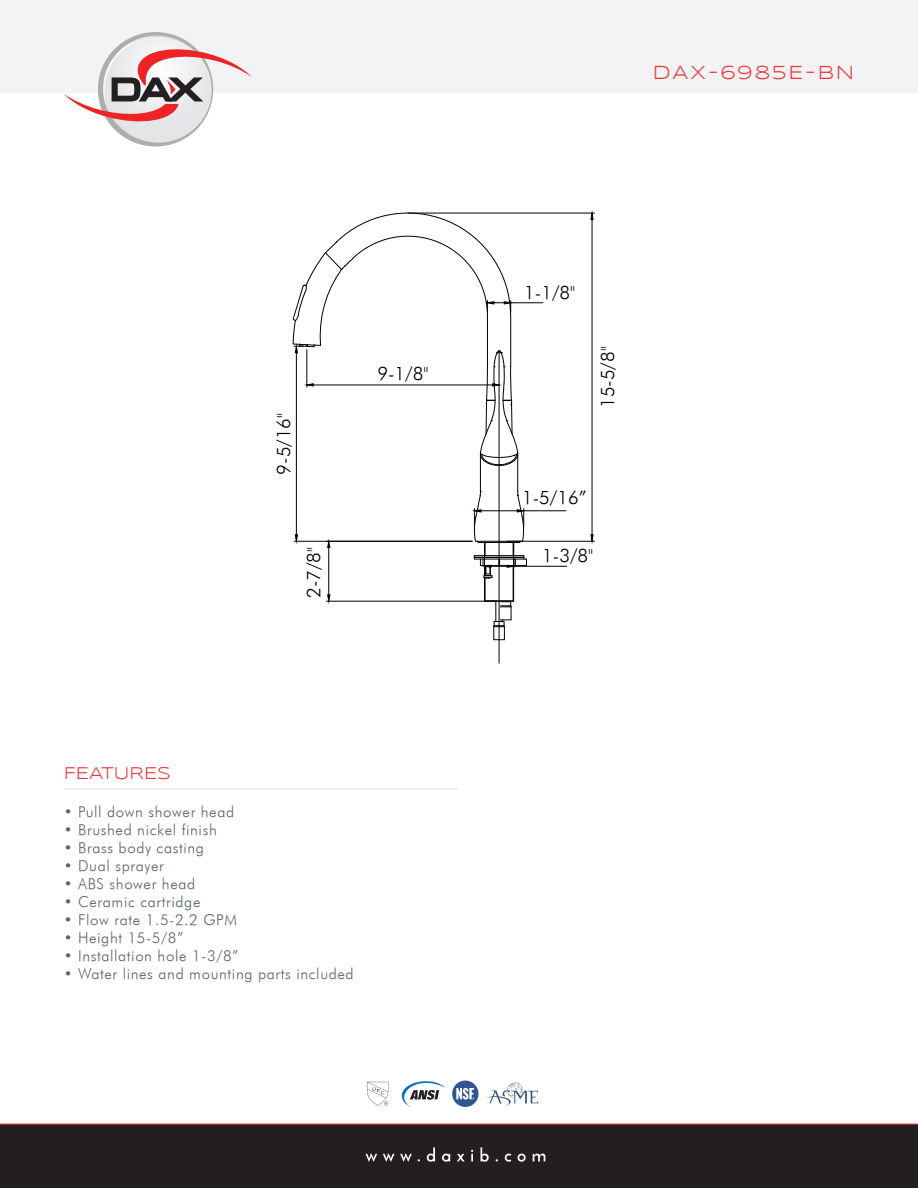
<style>
.page{position:relative;width:918px;height:1188px;background:#fff}
.page>*{position:absolute;margin:0;border:0;box-sizing:border-box;transform-origin:0 0}
.t1{font:19.5px "Syncopate";letter-spacing:.1em;color:#ee3434}
.t2{font:italic 18.6px "Futura";color:#000}
.t3{font:17.55px "Syncopate";color:#ee3434}
.t4{font:italic 15px "Futura";letter-spacing:.04em;color:#5b666c}
</style>
<div class="page">
<div style="left:0;top:0;width:918px;height:144px;background:#f3f3f5"></div>
<div style="left:0;top:1124px;width:918px;height:64px;background:#231f20"></div>
<hr style="left:0;top:1124px;width:918px;height:1px;background:#ee2325">
<svg style="left:196px;top:1124px;width:526px;height:38px"></svg>
<svg style="left:452px;top:1081px;width:26px;height:26px"></svg>
<svg style="left:401px;top:1081px;width:44px;height:26px"></svg>
<svg style="left:486px;top:1083px;width:52px;height:23px"></svg>
<svg style="left:367px;top:1082px;width:21px;height:24px"></svg>
<div style="left:0;top:93px;width:918px;height:65px;background:#fff"></div>
<svg style="left:64px;top:36px;width:187px;height:107px"></svg>
<hr style="left:64px;top:788px;width:394px;height:2px;background:#e2e4e7">
<hr style="left:507px;top:541px;width:87px;height:1px;background:#000">
<hr style="left:408px;top:213px;width:186px;height:1px;background:#000">
<hr style="left:592px;top:220px;width:1px;height:315px;background:#000">
<svg style="left:591px;top:534px;width:3px;height:10px"></svg>
<svg style="left:591px;top:211px;width:3px;height:9px"></svg>
<hr style="left:294px;top:541px;width:178px;height:1px;background:#000">
<hr style="left:296px;top:353px;width:1px;height:182px;background:#000">
<svg style="left:295px;top:534px;width:3px;height:10px"></svg>
<hr style="left:327px;top:601px;width:169px;height:1px;background:#000">
<hr style="left:328px;top:548px;width:1px;height:47px;background:#000">
<svg style="left:327px;top:539px;width:3px;height:9px"></svg>
<svg style="left:327px;top:594px;width:3px;height:9px"></svg>
<hr style="left:511px;top:303px;width:32px;height:1px;background:#000">
<hr style="left:524px;top:511px;width:42px;height:1px;background:#000">
<hr style="left:514px;top:566px;width:53px;height:1px;background:#000">
<hr style="left:480px;top:454px;width:1px;height:37px;background:#000">
<hr style="left:499px;top:351px;width:1px;height:312px;background:#000">
<hr style="left:517px;top:454px;width:1px;height:37px;background:#000">
<svg style="left:472px;top:491px;width:55px;height:149px"></svg>
<svg style="left:293px;top:212px;width:225px;height:254px"></svg>
<p class="t2" style="left:272px;top:475px;width:63px;rotate:-90deg">9-5/16"</p>
<p class="t2" style="left:302px;top:598px;width:52px;rotate:-90deg">2-7/8"</p>
<p class="t2" style="left:377px;top:363px;width:52px">9-1/8"</p>
<p class="t3" style="left:64px;top:763px;width:109px">FEATURES</p>
<p class="t4" style="left:64px;top:803px;width:172px">• Pull down shower head</p>
<p class="t4" style="left:64px;top:821px;width:155px">• Brushed nickel finish</p>
<p class="t4" style="left:64px;top:839px;width:142px">• Brass body casting</p>
<p class="t4" style="left:64px;top:857px;width:102px">• Dual sprayer</p>
<p class="t4" style="left:64px;top:875px;width:133px">• ABS shower head</p>
<p class="t4" style="left:64px;top:893px;width:138px">• Ceramic cartridge</p>
<p class="t4" style="left:64px;top:911px;width:175px">• Flow rate 1.5-2.2 GPM</p>
<p class="t4" style="left:64px;top:929px;width:121px">• Height 15-5/8”</p>
<p class="t4" style="left:64px;top:947px;width:176px">• Installation hole 1-3/8”</p>
<p class="t4" style="left:64px;top:965px;width:291px">• Water lines and mounting parts included</p>
<p class="t1" style="left:653px;top:61px;width:203px">DAX-6985E-BN</p>
<p class="t2" style="left:524px;top:281px;width:52px">1-1/8"</p>
<p class="t2" style="left:596px;top:408px;width:63px;rotate:-90deg">15-5/8"</p>
<p class="t2" style="left:522px;top:486px;width:66px">1-5/16”</p>
<p class="t2" style="left:542px;top:544px;width:52px">1-3/8"</p>
</div>
